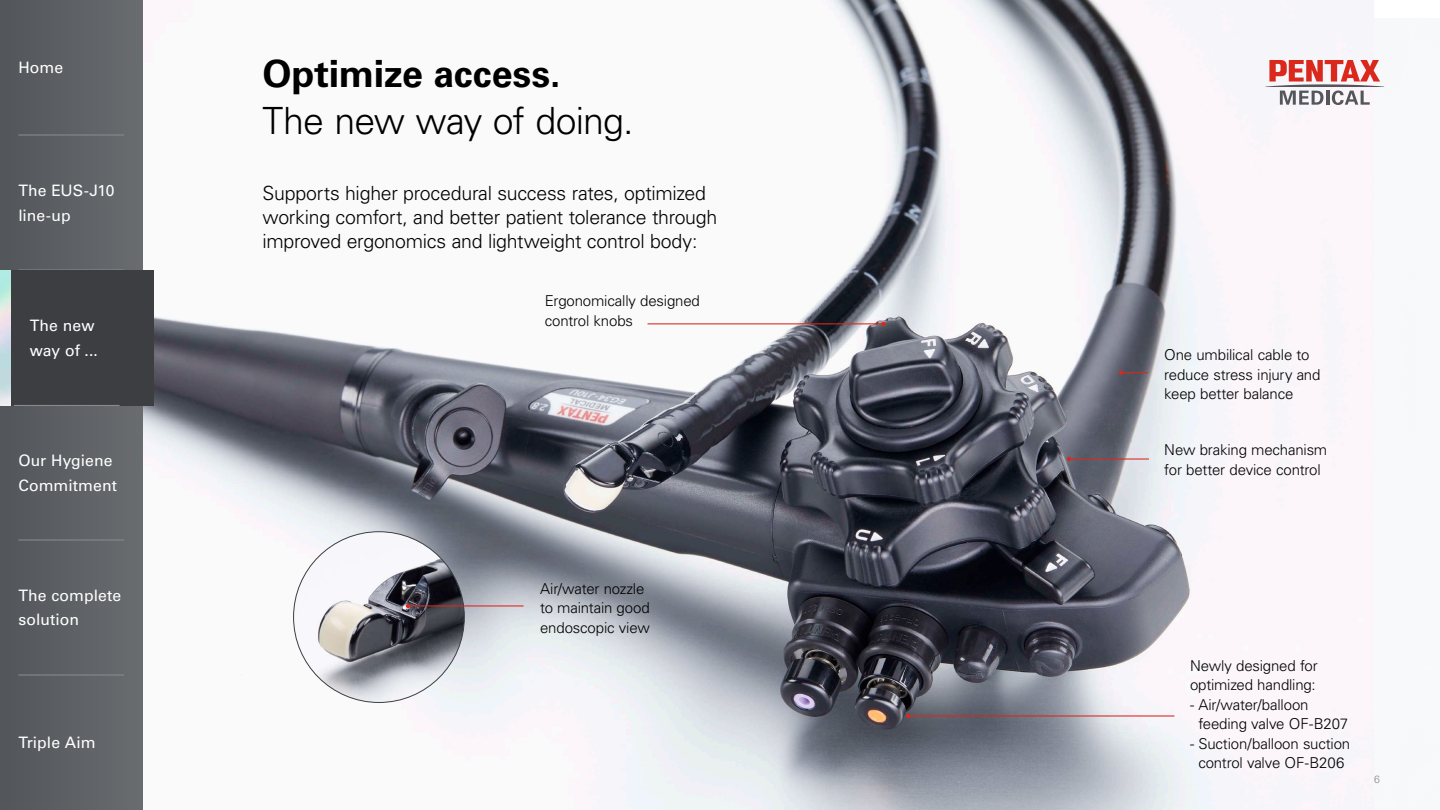
<style>
.page{position:relative;width:1440px;height:810px;background:#fff}
.page>*{position:absolute;margin:0;border:0;box-sizing:border-box;transform-origin:0 0}
.t1{font:300 37.5px "Univers LT Std";letter-spacing:-.025em;color:#000}
.t2{font:700 37.5px "Univers LT Std";letter-spacing:-.005em;color:#000}
.t3{font:300 19.5px/24px "Univers LT Std";letter-spacing:-.015em;color:#000}
.t4{font:15.75px/24.8px "Univers LT Std";letter-spacing:.005em;color:#fff}
.t5{font:300 15px/19.5px "Univers LT Std";letter-spacing:-.01em;color:#000}
.t6{font:300 10.5px "Univers LT Std";color:#87898c}
</style>
<div class="page">
<img style="left:142px;top:0;width:1073px;height:810px">
<img style="left:294px;top:532px;width:170px;height:170px;border-radius:85px">
<svg style="left:510px;top:553px;width:170px;height:113px"></svg>
<hr style="left:408px;top:605px;width:116px;height:2px;background:#da291c">
<svg style="left:406px;top:604px;width:4px;height:4px"></svg>
<div style="left:1135px;top:415px;width:219px;height:92px;background:linear-gradient(to right,#ebeff4,#fff8fd)"></div>
<svg style="left:1134px;top:319px;width:215px;height:113px;fill:#f5f5fa"></svg>
<hr style="left:1069px;top:458px;width:80px;height:2px;background:#da291c">
<svg style="left:1067px;top:457px;width:4px;height:4px"></svg>
<svg style="left:1119px;top:371px;width:29px;height:4px"></svg>
<div style="left:515px;top:265px;width:214px;height:93px;background:#fff"></div>
<hr style="left:648px;top:323px;width:236px;height:1px;background:#da291c">
<svg style="left:881px;top:322px;width:5px;height:4px"></svg>
<div style="left:1161px;top:630px;width:217px;height:171px;background:#fcf5fa"></div>
<hr style="left:908px;top:715px;width:266px;height:2px;background:#da291c">
<svg style="left:906px;top:714px;width:4px;height:4px"></svg>
<svg style="left:1265px;top:60px;width:119px;height:45px"></svg>
<div style="left:0;top:0;width:142px;height:135px;background:#5d6064"></div>
<div style="left:0;top:135px;width:142px;height:136px;background:#5d6064"></div>
<div style="left:0;top:405px;width:142px;height:135px;background:#5d6064"></div>
<div style="left:0;top:539px;width:142px;height:135px;background:#5e6064"></div>
<div style="left:0;top:673px;width:142px;height:137px;background:#5d6064"></div>
<hr style="left:18px;top:269px;width:106px;height:2px;background:#87898c">
<hr style="left:18px;top:134px;width:106px;height:2px;background:#87898c">
<hr style="left:18px;top:674px;width:106px;height:2px;background:#87898c">
<hr style="left:18px;top:539px;width:106px;height:2px;background:#87898c">
<div style="left:11px;top:270px;width:142px;height:136px;background:#3c3e42"></div>
<img style="left:0;top:271px;width:11px;height:135px">
<hr style="left:14px;top:405px;width:106px;height:1px;background:#87898c">
<p class="t4" style="left:18px;top:55px;width:46px">Home</p>
<p class="t4" style="left:18px;top:178px;width:98px">The EUS-J10 line-up</p>
<p class="t4" style="left:18px;top:313px;width:70px">The new way of ...</p>
<p class="t4" style="left:30px;top:313px;width:70px">The new way of ...</p>
<p class="t4" style="left:18px;top:448px;width:100px">Our Hygiene<br>Commitment</p>
<p class="t4" style="left:18px;top:583px;width:104px">The complete solution</p>
<p class="t4" style="left:18px;top:730px;width:79px">Triple Aim</p>
<h1 class="t2" style="left:262px;top:52px;width:300px">Optimize access.</h1>
<h1 class="t1" style="left:262px;top:98px;width:373px">The new way of doing.</h1>
<h2 class="t3" style="left:262px;top:181px;width:456px">Supports higher procedural success rates, optimized working comfort, and better patient tolerance through improved ergonomics and lightweight control body:</h2>
<p class="t5" style="left:545px;top:291px;width:157px">Ergonomically designed control knobs</p>
<p class="t5" style="left:540px;top:579px;width:111px">Air/water nozzle to maintain good endoscopic view</p>
<p class="t5" style="left:1164px;top:345px;width:158px">One umbilical cable to reduce stress injury and keep better balance</p>
<p class="t5" style="left:1164px;top:440px;width:165px">New braking mechanism for better device control</p>
<p class="t5" style="left:1190px;top:655px;width:129px">Newly designed for optimized handling:</p>
<p class="t5" style="left:1198px;top:694px;width:151px;text-indent:-8px">- Air/water/balloon feeding valve OF-B207</p>
<p class="t5" style="left:1190px;top:733px;width:162px;text-align:center">- Suction/balloon suction control valve OF-B206</p>
<p class="t6" style="left:1374px;top:773px;width:7px">6</p>
</div>
